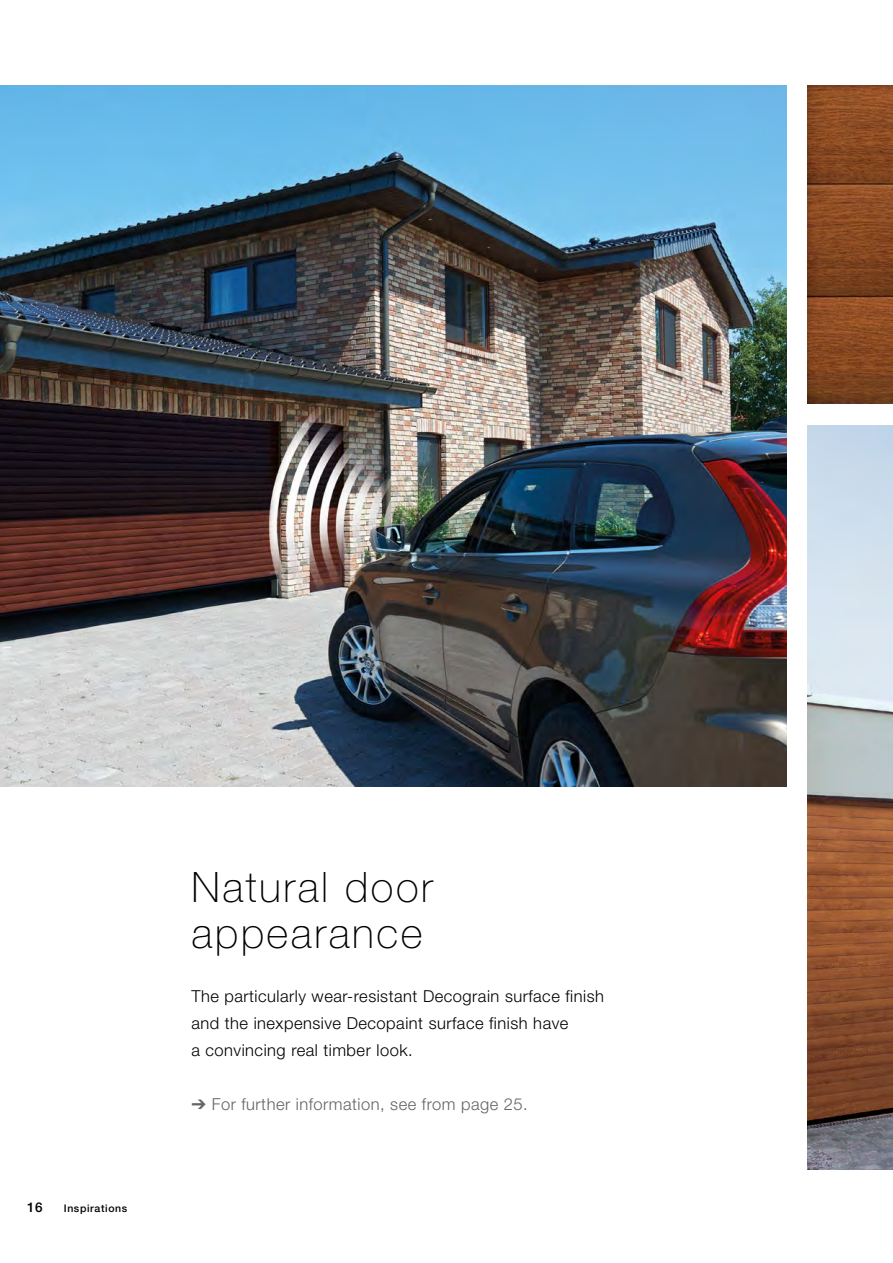
<style>
.page{position:relative;width:893px;height:1263px;background:#fff}
.page>*{position:absolute;margin:0;border:0;box-sizing:border-box;transform-origin:0 0}
.t1{font:100 42px/46.5px "Hoermann Helvetica Neue";letter-spacing:.06em;color:#000}
.t2{font:300 16.5px/27px "Hoermann Helvetica Neue";letter-spacing:.03em;color:#000}
.t3{font:300 16.5px "Hoermann Helvetica Neue";letter-spacing:.03em;color:#636466}
.t4{font:500 13.5px "Hoermann Helvetica Neue";color:#000}
.t5{font:500 10.5px "Hoermann Helvetica Neue";letter-spacing:.06em;color:#000}
</style>
<div class="page">
<img style="left:808px;top:425px;width:85px;height:744px">
<img style="left:0;top:85px;width:787px;height:702px">
<img style="left:808px;top:85px;width:85px;height:319px">
<p class="t4" style="left:27px;top:1198px;width:17px">16</p>
<p class="t5" style="left:64px;top:1201px;width:65px">Inspirations</p>
<h1 class="t1" style="left:191px;top:861px;width:243px">Natural door appearance</h1>
<p class="t2" style="left:191px;top:982px;width:414px">The particularly wear-resistant Decograin surface finish and the inexpensive Decopaint surface finish have<br>a convincing real timber look.</p>
<p class="t3" style="left:191px;top:1093px;width:338px">➔ For further information, see from page 25.</p>
</div>
